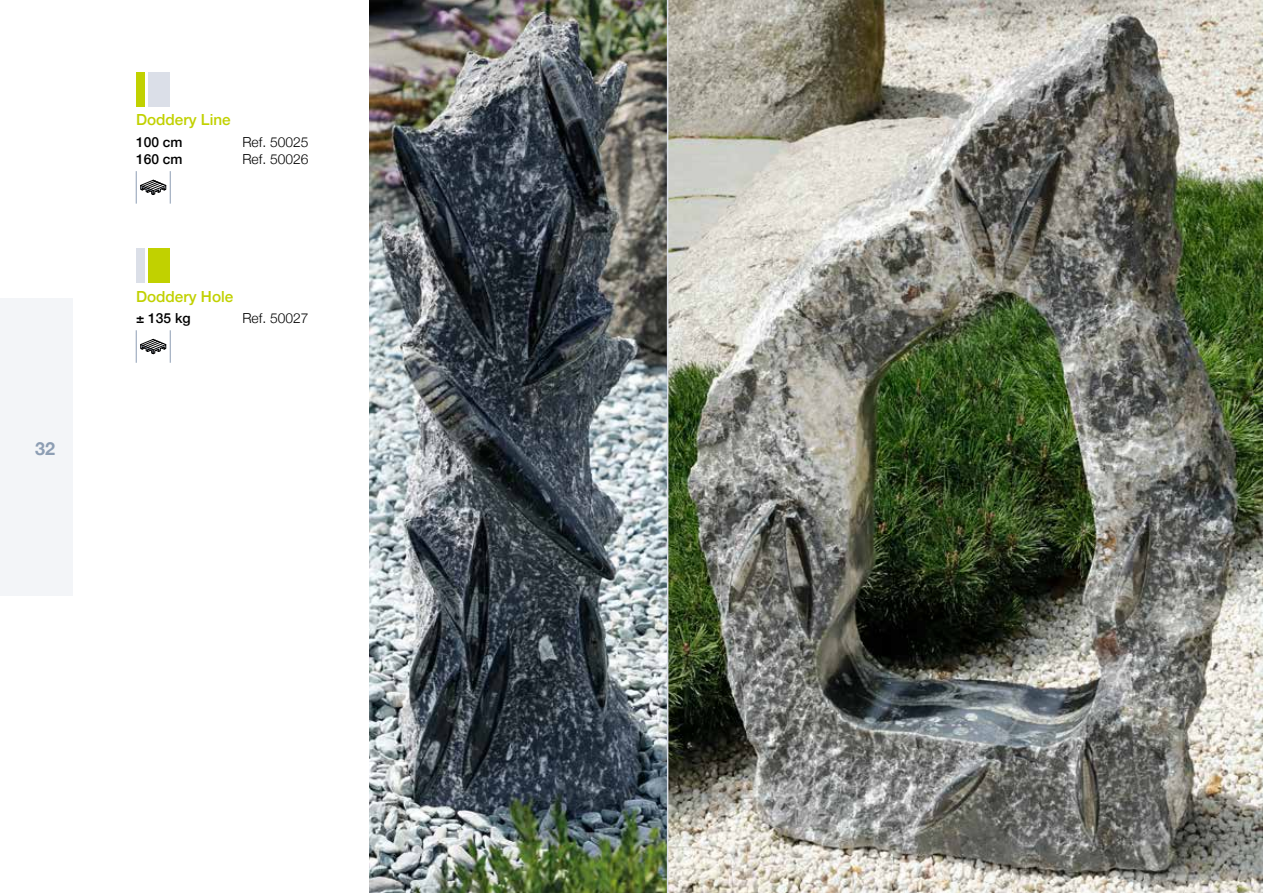
<style>
.page{position:relative;width:1263px;height:893px;background:#fff}
.page>*{position:absolute;margin:0;border:0;box-sizing:border-box;transform-origin:0 0}
.t1{font:700 18px "Helvetica Neue";color:#8d9eb4}
.t2{font:500 15.3px "Helvetica Neue";color:#c1d100}
.t3{font:300 13.8px "Helvetica Neue";color:#000}
.t4{font:500 13.8px "Helvetica Neue";color:#000}
</style>
<div class="page">
<div style="left:0;top:298px;width:72px;height:297px;background:#f3f5f8"></div>
<div style="left:136px;top:72px;width:9px;height:34px;background:#c1d100"></div>
<div style="left:149px;top:72px;width:21px;height:34px;background:#dbdfe8"></div>
<hr style="left:136px;top:171px;width:1px;height:33px;background:#8d9eb4">
<hr style="left:170px;top:171px;width:1px;height:33px;background:#8d9eb4">
<svg style="left:140px;top:179px;width:27px;height:16px"></svg>
<div style="left:136px;top:249px;width:9px;height:34px;background:#dbdfe8"></div>
<div style="left:149px;top:249px;width:21px;height:34px;background:#c1d100"></div>
<hr style="left:136px;top:330px;width:1px;height:33px;background:#8d9eb4">
<hr style="left:170px;top:330px;width:1px;height:33px;background:#8d9eb4">
<svg style="left:140px;top:339px;width:27px;height:16px"></svg>
<img style="left:370px;top:0;width:893px;height:893px">
<hr style="left:667px;top:0;width:1px;height:893px;background:#dbdfe8">
<h1 class="t1" style="left:35px;top:435px;width:22px">32</h1>
<p class="t2" style="left:136px;top:108px;width:96px">Doddery Line</p>
<p class="t4" style="left:136px;top:131px;width:48px">100 cm</p>
<p class="t3" style="left:242px;top:131px;width:67px">Ref. 50025</p>
<p class="t4" style="left:136px;top:148px;width:48px">160 cm</p>
<p class="t3" style="left:242px;top:148px;width:67px">Ref. 50026</p>
<p class="t2" style="left:136px;top:284px;width:99px">Doddery Hole</p>
<p class="t4" style="left:136px;top:307px;width:56px">± 135 kg</p>
<p class="t3" style="left:242px;top:307px;width:67px">Ref. 50027</p>
</div>
